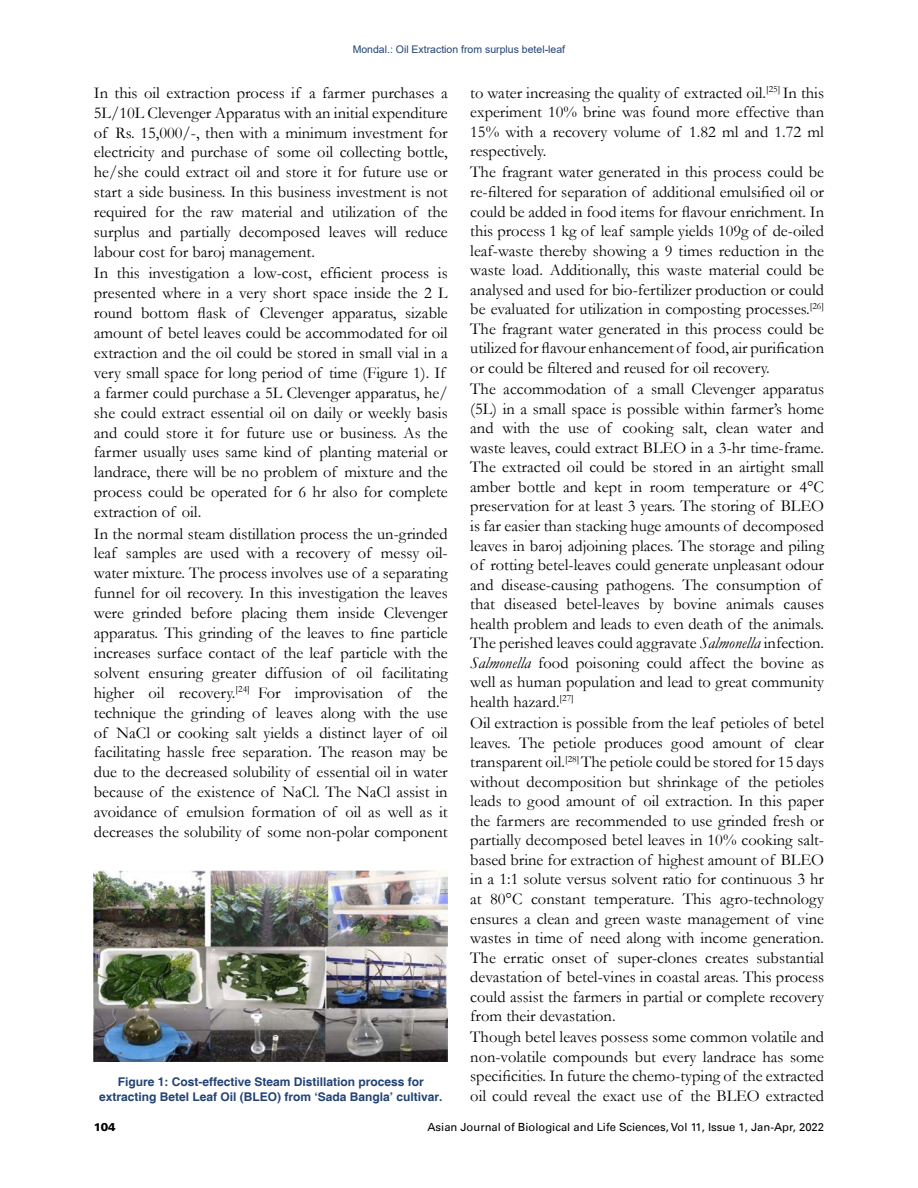
<style>
.page{position:relative;width:918px;height:1188px;background:#fff}
.page>*{position:absolute;margin:0;border:0;box-sizing:border-box;transform-origin:0 0}
.t1{font:16.5px/19.5px "Garamond";color:#010003;text-align:justify}
.t2{font:700 12px/15px "Helvetica";color:#224374;text-align:center}
.t3{font:11.25px "Univers LT";color:#010003}
.t4{font:900 11.25px "Univers LT";color:#010003}
.t5{font:10.5px "Arial";color:#224374}
.s1{font-style:italic}
</style>
<div class="page">
<img style="left:94px;top:871px;width:354px;height:191px">
<p class="t5" style="left:353px;top:42px;width:214px">Mondal.: Oil Extraction from surplus betel-leaf</p>
<p class="t1" style="left:94px;top:82px;width:355px;line-height:20px">In this oil extraction process if a farmer purchases a 5L/10L Clevenger Apparatus with an initial expenditure of Rs. 15,000/-, then with a minimum investment for electricity and purchase of some oil collecting bottle, he/she could extract oil and store it for future use or start a side business. In this business investment is not required for the raw material and utilization of the surplus and partially decomposed leaves will reduce labour cost for baroj management.</p>
<p class="t1" style="left:94px;top:263px;width:355px;line-height:20px;text-align:left">In this investigation a low-cost, efficient process is presented where in a very short space inside the 2 L round bottom flask of Clevenger apparatus, sizable amount of betel leaves could be accommodated for oil extraction and the oil could be stored in small vial in a very small space for long period of time (Figure 1). If a farmer could purchase a 5L Clevenger apparatus, he/ she could extract essential oil on daily or weekly basis and could store it for future use or business. As the farmer usually uses same kind of planting material or landrace, there will be no problem of mixture and the process could be operated for 6 hr also for complete extraction of oil.</p>
<p class="t1" style="left:94px;top:523px;width:355px;line-height:20px">In the normal steam distillation process the un-grinded leaf samples are used with a recovery of messy oil&shy;water mixture. The process involves use of a separating funnel for oil recovery. In this investigation the leaves were grinded before placing them inside Clevenger apparatus. This grinding of the leaves to fine particle increases surface contact of the leaf particle with the solvent ensuring greater diffusion of oil facilitating higher oil recovery.<sup>[24]</sup> For improvisation of the technique the grinding of leaves along with the use of NaCl or cooking salt yields a distinct layer of oil facilitating hassle free separation. The reason may be due to the decreased solubility of essential oil in water because of the existence of NaCl. The NaCl assist in avoidance of emulsion formation of oil as well as it decreases the solubility of some non-polar component</p>
<p class="t2" style="left:99px;top:1075px;width:345px">Figure 1: Cost-effective Steam Distillation process for extracting Betel Leaf Oil (BLEO) from ‘Sada Bangla’ cultivar.</p>
<p class="t1" style="left:470px;top:82px;width:355px">to water increasing the quality of extracted oil.<sup>[25]</sup> In this experiment 10% brine was found more effective than 15% with a recovery volume of 1.82 ml and 1.72 ml respectively.</p>
<p class="t1" style="left:470px;top:162px;width:355px">The fragrant water generated in this process could be re-filtered for separation of additional emulsified oil or could be added in food items for flavour enrichment. In this process 1 kg of leaf sample yields 109g of de-oiled leaf-waste thereby showing a 9 times reduction in the waste load. Additionally, this waste material could be analysed and used for bio-fertilizer production or could be evaluated for utilization in composting processes.<sup>[26] </sup>The fragrant water generated in this process could be utilized for flavour enhancement of food, air purification or could be filtered and reused for oil recovery.</p>
<p class="t1" style="left:470px;top:379px;width:355px;text-align:left">The accommodation of a small Clevenger apparatus (5L) in a small space is possible within farmer’s home and with the use of cooking salt, clean water and waste leaves, could extract BLEO in a 3-hr time-frame.<br>The extracted oil could be stored in an airtight small amber bottle and kept in room temperature or 4°C preservation for at least 3 years. The storing of BLEO is far easier than stacking huge amounts of decomposed leaves in baroj adjoining places. The storage and piling of rotting betel-leaves could generate unpleasant odour and disease-causing pathogens. The consumption of that diseased betel-leaves by bovine animals causes health problem and leads to even death of the animals.<br>The perished leaves could aggravate <span class="s1">Salmonella</span> infection.<br><span class="s1">Salmonella</span> food poisoning could affect the bovine as well as human population and lead to great community health hazard.<sup>[27]</sup></p>
<p class="t1" style="left:470px;top:713px;width:355px">Oil extraction is possible from the leaf petioles of betel leaves. The petiole produces good amount of clear transparent oil.<sup>[28]</sup> The petiole could be stored for 15 days without decomposition but shrinkage of the petioles leads to good amount of oil extraction. In this paper the farmers are recommended to use grinded fresh or partially decomposed betel leaves in 10% cooking salt&shy;based brine for extraction of highest amount of BLEO in a 1:1 solute versus solvent ratio for continuous 3 hr at 80°C constant temperature. This agro-technology ensures a clean and green waste management of vine wastes in time of need along with income generation.<br>The erratic onset of super-clones creates substantial devastation of betel-vines in coastal areas. This process could assist the farmers in partial or complete recovery from their devastation.</p>
<p class="t1" style="left:470px;top:1027px;width:355px">Though betel leaves possess some common volatile and non-volatile compounds but every landrace has some specificities. In future the chemo-typing of the extracted oil could reveal the exact use of the BLEO extracted</p>
<p class="t4" style="left:94px;top:1120px;width:23px">104</p>
<p class="t3" style="left:428px;top:1120px;width:398px">Asian Journal of Biological and Life Sciences, Vol 11, Issue 1, Jan-Apr, 2022</p>
</div>
